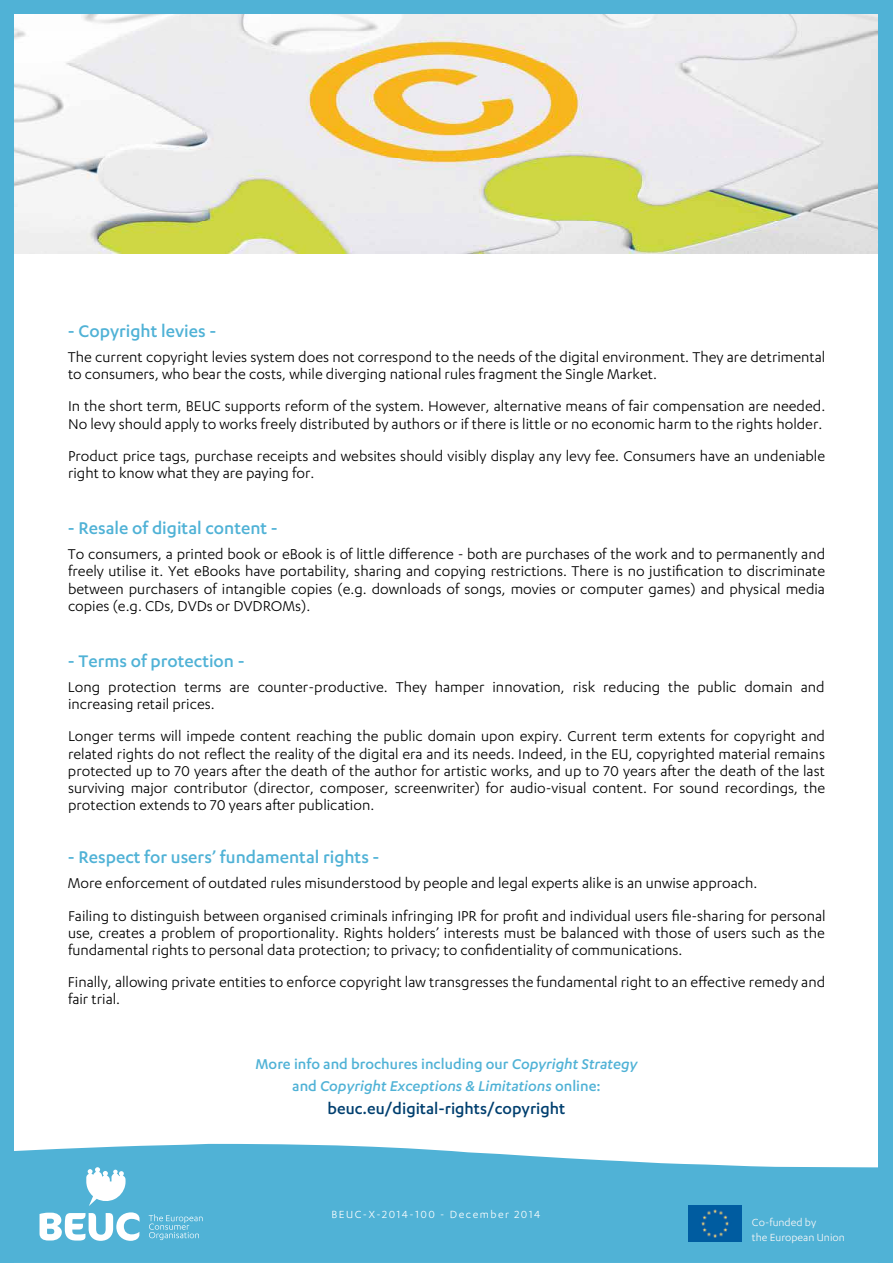
<style>
.page{position:relative;width:893px;height:1263px;background:#fff}
.page>*{position:absolute;margin:0;border:0;box-sizing:border-box;transform-origin:0 0}
.t1{font:500 19.5px "Karbon";color:#50b2d6}
.t2{font:500 18px "Karbon";color:#003f6f}
.t3{font:16.5px/17.2px "Karbon";color:#000}
.t4{font:italic 500 16.5px/21.9px "Karbon";color:#50b2d6;text-align:center}
.t5{font:12px "Karbon";letter-spacing:.125em;color:#fff}
.t6{font:12px/14.4px "Karbon";color:#f9f7f7}
.s1{font-style:normal}
</style>
<div class="page">
<img style="left:14px;top:13px;width:864px;height:240px">
<svg style="left:14px;top:1144px;width:864px;height:119px;background:#60b9d9"></svg>
<div style="left:0;top:0;width:14px;height:1263px;background:#50b2d6"></div>
<div style="left:878px;top:0;width:14px;height:1263px;background:#50b2d6"></div>
<div style="left:0;top:0;width:892px;height:13px;background:#50b2d6"></div>
<svg style="left:40px;top:1212px;width:99px;height:29px"></svg>
<svg style="left:149px;top:1214px;width:53px;height:26px"></svg>
<svg style="left:86px;top:1167px;width:39px;height:39px"></svg>
<img style="left:688px;top:1206px;width:54px;height:36px">
<p class="t1" style="left:68px;top:320px;width:150px">- Copyright levies -</p>
<p class="t3" style="left:68px;top:348px;width:758px">The current copyright levies system does not correspond to the needs of the digital environment. They are detrimental to consumers, who bear the costs, while diverging national rules fragment the Single Market.</p>
<p class="t3" style="left:68px;top:397px;width:758px">In the short term, BEUC supports reform of the system. However, alternative means of fair compensation are needed.<br>No levy should apply to works freely distributed by authors or if there is little or no economic harm to the rights holder.</p>
<p class="t3" style="left:68px;top:447px;width:758px">Product price tags, purchase receipts and websites should visibly display any levy fee. Consumers have an undeniable right to know what they are paying for.</p>
<p class="t1" style="left:68px;top:517px;width:211px">- Resale of digital content -</p>
<p class="t3" style="left:68px;top:545px;width:758px;text-align:justify">To consumers, a printed book or eBook is of little difference - both are purchases of the work and to permanently and freely utilise it. Yet eBooks have portability, sharing and copying restrictions. There is no justification to discriminate between purchasers of intangible copies (e.g. downloads of songs, movies or computer games) and physical media copies (e.g. CDs, DVDs or DVDROMs).</p>
<p class="t1" style="left:68px;top:650px;width:178px">- Terms of protection -</p>
<p class="t3" style="left:68px;top:678px;width:758px">Long protection terms are counter-productive. They hamper innovation, risk reducing the public domain and increasing retail prices.</p>
<p class="t3" style="left:68px;top:727px;width:758px;text-align:justify">Longer terms will impede content reaching the public domain upon expiry. Current term extents for copyright and related rights do not reflect the reality of the digital era and its needs. Indeed, in the EU, copyrighted material remains protected up to 70 years after the death of the author for artistic works, and up to 70 years after the death of the last surviving major contributor (director, composer, screenwriter) for audio-visual content. For sound recordings, the protection extends to 70 years after publication.</p>
<p class="t1" style="left:68px;top:846px;width:313px">- Respect for users’ fundamental rights -</p>
<p class="t3" style="left:68px;top:867px;width:759px;line-height:32.2px">More enforcement of outdated rules misunderstood by people and legal experts alike is an unwise approach.<br>Failing to distinguish between organised criminals infringing IPR for profit and individual users file-sharing for personal</p>
<p class="t3" style="left:68px;top:924px;width:758px">use, creates a problem of proportionality. Rights holders’ interests must be balanced with those of users such as the fundamental rights to personal data protection; to privacy; to confidentiality of communications.</p>
<p class="t3" style="left:68px;top:973px;width:758px">Finally, allowing private entities to enforce copyright law transgresses the fundamental right to an effective remedy and fair trial.</p>
<p class="t4" style="left:255px;top:1052px;width:383px"><span class="s1">More info and brochures including our</span> Copyright Strategy <span class="s1">and</span> Copyright Exceptions &amp; Limitations <span class="s1">online:</span></p>
<p class="t2" style="left:327px;top:1098px;width:239px">beuc.eu/digital-rights/copyright</p>
<p class="t5" style="left:331px;top:1208px;width:210px">BEUC-X-2014-100 - December 2014</p>
<p class="t6" style="left:752px;top:1215px;width:94px">Co-funded by<br>the European Union</p>
</div>
